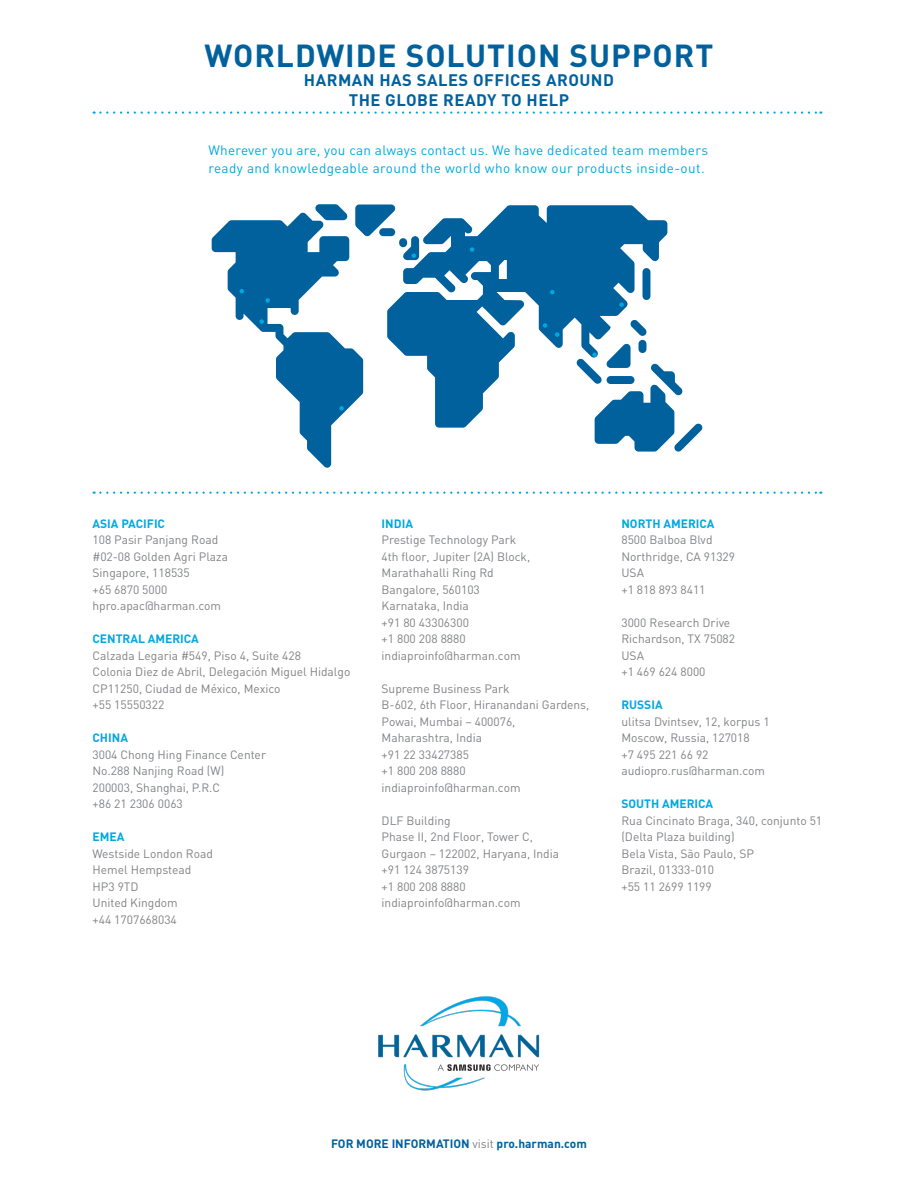
<style>
.page{position:relative;width:918px;height:1188px;background:#fff}
.page>*{position:absolute;margin:0;border:0;box-sizing:border-box;transform-origin:0 0}
.t1{font:700 31.5px "DIN";letter-spacing:.03em;color:#00619c}
.t2{font:700 16.5px/19.5px "DIN";letter-spacing:.03em;color:#00619c;text-align:center}
.t3{font:13.5px/18px "DIN";letter-spacing:.03em;color:#00a8e1}
.t4{font:12px/16.5px "DIN";color:#808285}
.t5{font:700 12px "DIN";color:#00a8e1}
.t6{font:700 12px "DIN";color:#00619c}
.s1{font-weight:400;color:#808285}
</style>
<div class="page">
<svg style="left:94px;top:111px;width:727px;height:3px"></svg>
<svg style="left:94px;top:492px;width:727px;height:2px"></svg>
<img style="left:378px;top:996px;width:162px;height:95px">
<svg style="left:212px;top:204px;width:491px;height:264px"></svg>
<svg style="left:555px;top:332px;width:4px;height:5px"></svg>
<svg style="left:543px;top:323px;width:4px;height:5px"></svg>
<svg style="left:265px;top:298px;width:5px;height:5px"></svg>
<svg style="left:239px;top:289px;width:5px;height:4px"></svg>
<svg style="left:259px;top:319px;width:5px;height:5px"></svg>
<svg style="left:412px;top:253px;width:4px;height:5px"></svg>
<svg style="left:339px;top:406px;width:5px;height:5px"></svg>
<svg style="left:470px;top:247px;width:4px;height:5px"></svg>
<svg style="left:619px;top:302px;width:5px;height:5px"></svg>
<svg style="left:550px;top:290px;width:5px;height:4px"></svg>
<svg style="left:592px;top:352px;width:5px;height:5px"></svg>
<p class="t1" style="left:205px;top:35px;width:510px">WORLDWIDE SOLUTION SUPPORT</p>
<p class="t2" style="left:304px;top:70px;width:312px">HARMAN HAS SALES OFFICES AROUND<br>THE GLOBE READY TO HELP</p>
<p class="t3" style="left:208px;top:141px;width:501px">Wherever you are, you can always contact us. We have dedicated team members ready and knowledgeable around the world who know our products inside-out.</p>
<p class="t5" style="left:93px;top:515px;width:74px">ASIA PACIFIC</p>
<p class="t4" style="left:93px;top:531px;width:127px">108 Pasir Panjang Road</p>
<p class="t4" style="left:93px;top:548px;width:137px">#02-08 Golden Agri Plaza</p>
<p class="t4" style="left:93px;top:564px;width:99px">Singapore, 118535</p>
<p class="t4" style="left:93px;top:581px;width:76px">+65 6870 5000</p>
<p class="t4" style="left:93px;top:597px;width:130px">hpro.apac@harman.com</p>
<p class="t5" style="left:93px;top:631px;width:108px">CENTRAL AMERICA</p>
<p class="t4" style="left:93px;top:647px;width:210px">Calzada Legaria #549, Piso 4, Suite 428</p>
<p class="t4" style="left:93px;top:663px;width:259px">Colonia Diez de Abril, Delegación Miguel Hidalgo</p>
<p class="t4" style="left:93px;top:680px;width:190px">CP11250, Ciudad de México, Mexico</p>
<p class="t4" style="left:93px;top:696px;width:73px">+55 15550322</p>
<p class="t5" style="left:93px;top:730px;width:37px">CHINA</p>
<p class="t4" style="left:93px;top:746px;width:175px">3004 Chong Hing Finance Center</p>
<p class="t4" style="left:93px;top:762px;width:133px">No.288 Nanjing Road (W)</p>
<p class="t4" style="left:93px;top:779px;width:129px">200003, Shanghai, P.R.C</p>
<p class="t4" style="left:93px;top:795px;width:92px">+86 21 2306 0063</p>
<p class="t5" style="left:93px;top:829px;width:33px">EMEA</p>
<p class="t4" style="left:93px;top:845px;width:122px">Westside London Road</p>
<p class="t4" style="left:93px;top:861px;width:100px">Hemel Hempstead</p>
<p class="t4" style="left:93px;top:878px;width:48px">HP3 9TD</p>
<p class="t4" style="left:93px;top:894px;width:87px">United Kingdom</p>
<p class="t4" style="left:93px;top:911px;width:86px">+44 1707668034</p>
<p class="t5" style="left:382px;top:515px;width:33px">INDIA</p>
<p class="t4" style="left:382px;top:531px;width:136px">Prestige Technology Park</p>
<p class="t4" style="left:382px;top:548px;width:150px">4th floor, Jupiter (2A) Block,<br>Marathahalli Ring Rd</p>
<p class="t4" style="left:382px;top:581px;width:100px">Bangalore, 560103</p>
<p class="t4" style="left:382px;top:597px;width:89px">Karnataka, India</p>
<p class="t4" style="left:382px;top:614px;width:89px">+91 80 43306300</p>
<p class="t4" style="left:382px;top:630px;width:86px">+1 800 208 8880</p>
<p class="t4" style="left:382px;top:647px;width:141px">indiaproinfo@harman.com</p>
<p class="t4" style="left:382px;top:680px;width:130px">Supreme Business Park</p>
<p class="t4" style="left:382px;top:696px;width:209px">B-602, 6th Floor, Hiranandani Gardens,</p>
<p class="t4" style="left:382px;top:713px;width:135px">Powai, Mumbai – 400076,<br>Maharashtra, India</p>
<p class="t4" style="left:382px;top:746px;width:89px">+91 22 33427385</p>
<p class="t4" style="left:382px;top:762px;width:86px">+1 800 208 8880</p>
<p class="t4" style="left:382px;top:779px;width:141px">indiaproinfo@harman.com</p>
<p class="t4" style="left:382px;top:812px;width:71px">DLF Building</p>
<p class="t4" style="left:382px;top:828px;width:153px">Phase II, 2nd Floor, Tower C,</p>
<p class="t4" style="left:382px;top:845px;width:179px">Gurgaon – 122002, Haryana, India</p>
<p class="t4" style="left:382px;top:861px;width:89px">+91 124 3875139</p>
<p class="t4" style="left:382px;top:878px;width:86px">+1 800 208 8880</p>
<p class="t4" style="left:382px;top:894px;width:141px">indiaproinfo@harman.com</p>
<p class="t5" style="left:621px;top:515px;width:95px">NORTH AMERICA</p>
<p class="t4" style="left:621px;top:531px;width:93px">8500 Balboa Blvd</p>
<p class="t4" style="left:621px;top:548px;width:115px">Northridge, CA 91329</p>
<p class="t4" style="left:621px;top:564px;width:24px">USA</p>
<p class="t4" style="left:621px;top:581px;width:86px">+1 818 893 8411</p>
<p class="t4" style="left:621px;top:614px;width:110px">3000 Research Drive</p>
<p class="t4" style="left:621px;top:630px;width:115px">Richardson, TX 75082</p>
<p class="t4" style="left:621px;top:647px;width:24px">USA</p>
<p class="t4" style="left:621px;top:663px;width:86px">+1 469 624 8000</p>
<p class="t5" style="left:621px;top:697px;width:43px">RUSSIA</p>
<p class="t4" style="left:621px;top:713px;width:150px">ulitsa Dvintsev, 12, korpus 1</p>
<p class="t4" style="left:621px;top:729px;width:130px">Moscow, Russia, 127018</p>
<p class="t4" style="left:621px;top:746px;width:89px">+7 495 221 66 92</p>
<p class="t4" style="left:621px;top:762px;width:145px">audiopro.rus@harman.com</p>
<p class="t5" style="left:621px;top:796px;width:93px">SOUTH AMERICA</p>
<p class="t4" style="left:621px;top:812px;width:202px">Rua Cincinato Braga, 340, conjunto 51 (Delta Plaza building)</p>
<p class="t4" style="left:621px;top:845px;width:134px">Bela Vista, São Paulo, SP</p>
<p class="t4" style="left:621px;top:861px;width:94px">Brazil, 01333-010</p>
<p class="t4" style="left:621px;top:878px;width:92px">+55 11 2699 1199</p>
<p class="t6" style="left:331px;top:1135px;width:257px">FOR MORE INFORMATION <span class="s1">visit</span> pro.harman.com</p>
</div>
